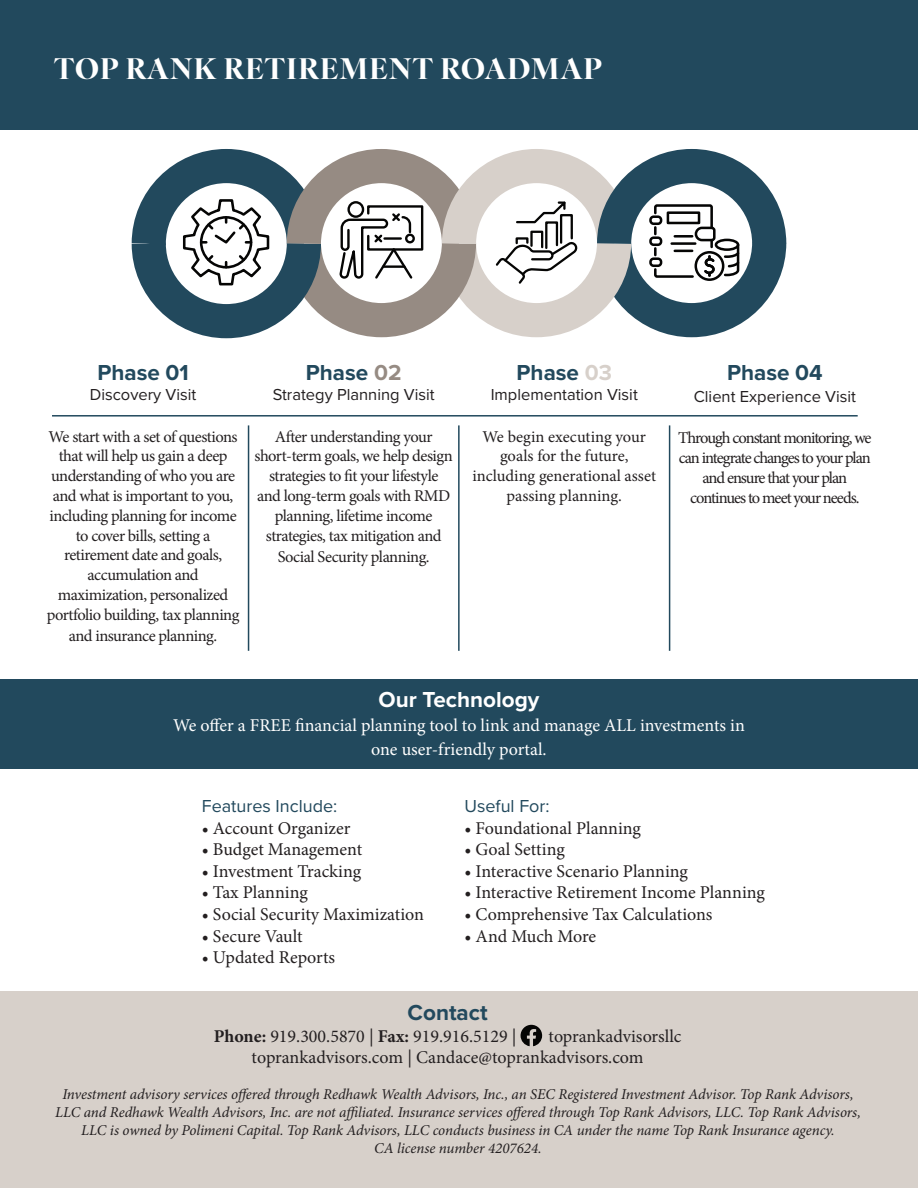
<style>
.page{position:relative;width:918px;height:1188px;background:#fff}
.page>*{position:absolute;margin:0;border:0;box-sizing:border-box;transform-origin:0 0}
.Paragraph_Style_1{font:700 28.5px "Ivy Ora Display";letter-spacing:.05em;color:#fff}
.Paragraph_Style_2{font:700 22.5px "Proxima Nova";color:#22495d}
.Paragraph_Style_2-2{font:700 22.5px "Proxima Nova";color:#fff}
.t1{font:18px "Minion Pro";color:#231f20}
.t2{font:18px/24px "Minion Pro";color:#fff;text-align:center}
.Paragraph_Style_1-2{font:18px "Proxima Nova";color:#22495d}
.t3{font:16.5px/19.8px "Minion Pro";letter-spacing:-.03em;color:#231f20;text-align:center}
.t4{font:16.5px/19.8px "Minion Pro";color:#231f20;text-align:center}
.t5{font:16.5px/19.8px "Minion Pro";letter-spacing:-.065em;color:#231f20;text-align:center}
.Paragraph_Style_1-3{font:16.5px "Proxima Nova";color:#231f20}
.t6{font:16.5px "Minion Pro";letter-spacing:-.06em;color:#231f20}
.t7{font:italic 15px "Minion Pro";letter-spacing:-.01em;color:#231f20}
.s1{color:#968b83}
.s2{color:#d7d0ca}
.s3{font-weight:700}
</style>
<div class="page">
<div style="left:0;top:679px;width:918px;height:90px;background:#22495d"></div>
<div style="left:0;top:0;width:918px;height:130px;background:#22495d"></div>
<div style="left:0;top:991px;width:918px;height:197px;background:#d7d0ca"></div>
<svg style="left:131px;top:149px;width:656px;height:190px"></svg>
<hr style="left:248px;top:425px;width:1px;height:226px;background:#22495d">
<hr style="left:52px;top:415px;width:806px;height:2px;background:#22495d">
<hr style="left:458px;top:425px;width:2px;height:226px;background:#22495d">
<hr style="left:669px;top:425px;width:1px;height:226px;background:#22495d">
<svg style="left:521px;top:1025px;width:21px;height:21px"></svg>
<p class="Paragraph_Style_1" style="left:54px;top:46px;width:549px">TOP RANK RETIREMENT ROADMAP</p>
<p class="Paragraph_Style_2" style="left:97px;top:356px;width:93px">Phase 01</p>
<p class="Paragraph_Style_1-3" style="left:90px;top:382px;width:108px">Discovery Visit</p>
<p class="t3" style="left:49px;top:426px;width:190px">We start with a set of questions that will help us gain a deep</p>
<p class="t3" style="left:50px;top:466px;width:189px">understanding of who you are and what is important to you, including planning for income to cover bills, setting a</p>
<p class="t3" style="left:64px;top:545px;width:160px">retirement date and goals,</p>
<p class="t3" style="left:88px;top:565px;width:113px">accumulation and</p>
<p class="t3" style="left:47px;top:585px;width:194px">maximization, personalized portfolio building, tax planning</p>
<p class="t3" style="left:69px;top:626px;width:150px">and insurance planning.</p>
<p class="Paragraph_Style_2" style="left:306px;top:356px;width:97px">Phase <span class="s1">02</span></p>
<p class="Paragraph_Style_1-3" style="left:273px;top:382px;width:163px">Strategy Planning Visit</p>
<p class="t3" style="left:255px;top:426px;width:200px">After understanding your short-term goals, we help design strategies to fit your lifestyle<br>and long-term goals with RMD planning, lifetime income</p>
<p class="t3" style="left:266px;top:525px;width:177px;line-height:21.6px">strategies, tax mitigation and<br>Social Security planning.</p>
<p class="Paragraph_Style_2" style="left:517px;top:356px;width:97px">Phase <span class="s2">03</span></p>
<p class="Paragraph_Style_1-3" style="left:491px;top:382px;width:149px">Implementation Visit</p>
<p class="t4" style="left:483px;top:426px;width:165px">We begin executing your goals for the future,</p>
<p class="t4" style="left:473px;top:466px;width:185px">including generational asset passing planning.</p>
<p class="Paragraph_Style_2" style="left:727px;top:356px;width:97px">Phase 04</p>
<p class="Paragraph_Style_1-3" style="left:694px;top:384px;width:164px">Client Experience Visit</p>
<p class="t5" style="left:678px;top:428px;width:195px">Through constant monitoring, we can integrate changes to your plan and ensure that your plan</p>
<p class="t6" style="left:690px;top:486px;width:171px">continues to meet your needs.</p>
<p class="Paragraph_Style_2-2" style="left:379px;top:683px;width:162px">Our Technology</p>
<p class="t2" style="left:173px;top:714px;width:573px">We offer a FREE financial planning tool to link and manage ALL investments in one user-friendly portal.</p>
<p class="Paragraph_Style_1-2" style="left:202px;top:793px;width:137px">Features Include:</p>
<p class="t1" style="left:202px;top:816px;width:150px">• Account Organizer</p>
<p class="t1" style="left:202px;top:837px;width:162px">• Budget Management</p>
<p class="t1" style="left:202px;top:859px;width:161px">• Investment Tracking</p>
<p class="t1" style="left:202px;top:881px;width:108px">• Tax Planning</p>
<p class="t1" style="left:202px;top:902px;width:224px">• Social Security Maximization</p>
<p class="t1" style="left:202px;top:924px;width:103px">• Secure Vault</p>
<p class="t1" style="left:202px;top:945px;width:135px">• Updated Reports</p>
<p class="Paragraph_Style_1-2" style="left:465px;top:793px;width:87px">Useful For:</p>
<p class="t1" style="left:465px;top:816px;width:178px">• Foundational Planning</p>
<p class="t1" style="left:465px;top:837px;width:102px">• Goal Setting</p>
<p class="t1" style="left:465px;top:859px;width:225px">• Interactive Scenario Planning</p>
<p class="t1" style="left:465px;top:881px;width:302px">• Interactive Retirement Income Planning</p>
<p class="t1" style="left:465px;top:902px;width:249px">• Comprehensive Tax Calculations</p>
<p class="t1" style="left:465px;top:924px;width:133px">• And Much More</p>
<p class="Paragraph_Style_2" style="left:408px;top:996px;width:82px">Contact</p>
<p class="t1" style="left:214px;top:1024px;width:304px"><span class="s3">Phone:</span> 919.300.5870 | <span class="s3">Fax:</span> 919.916.5129 |</p>
<p class="t1" style="left:549px;top:1024px;width:134px">toprankadvisorsllc</p>
<p class="t1" style="left:252px;top:1046px;width:394px">toprankadvisors.com | Candace@toprankadvisors.com</p>
<p class="t7" style="left:62px;top:1084px;width:793px">Investment advisory services offered through Redhawk Wealth Advisors, Inc., an SEC Registered Investment Advisor. Top Rank Advisors,</p>
<p class="t7" style="left:55px;top:1102px;width:807px">LLC and Redhawk Wealth Advisors, Inc. are not affiliated. Insurance services offered through Top Rank Advisors, LLC. Top Rank Advisors,</p>
<p class="t7" style="left:81px;top:1120px;width:755px">LLC is owned by Polimeni Capital. Top Rank Advisors, LLC conducts business in CA under the name Top Rank Insurance agency.</p>
<p class="t7" style="left:374px;top:1138px;width:169px">CA license number 4207624.</p>
</div>
